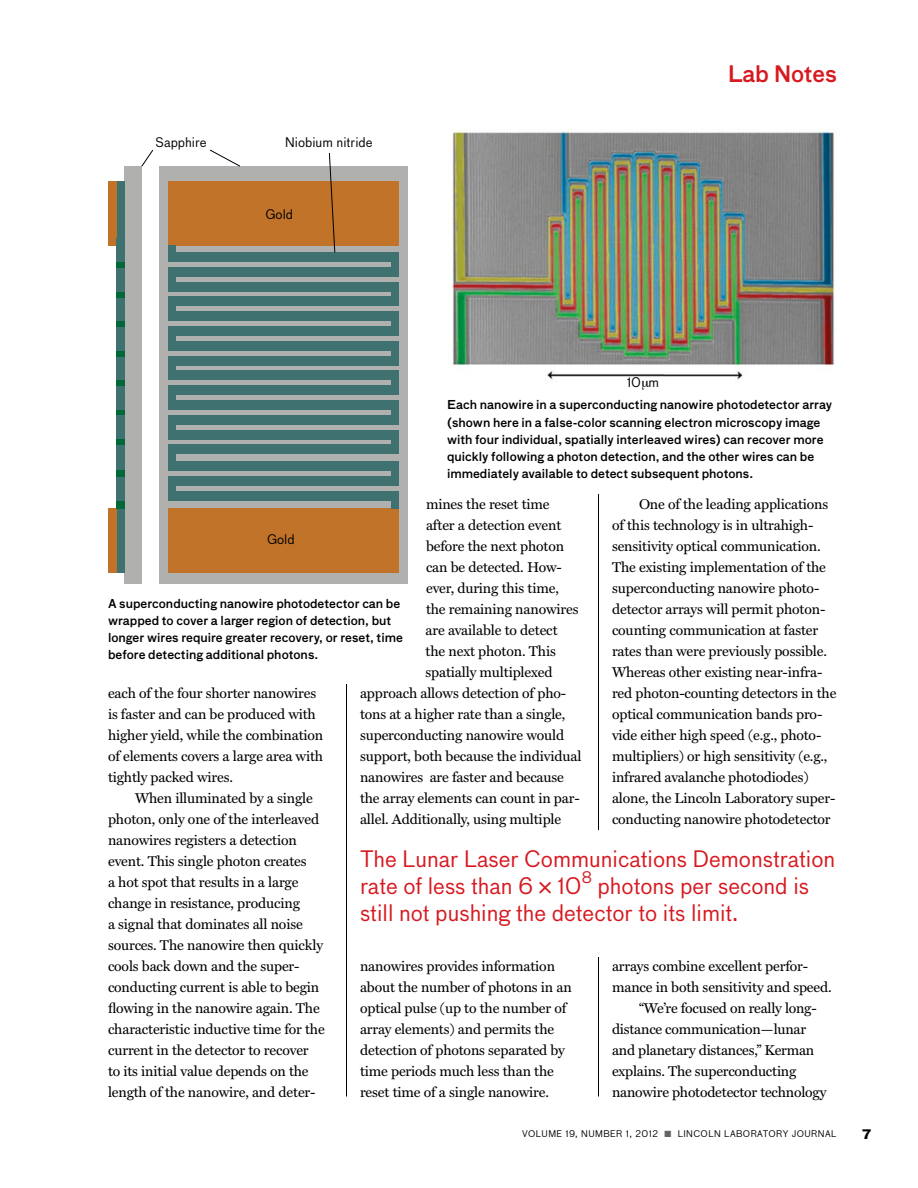
<style>
.page{position:relative;width:918px;height:1188px;background:#fff}
.page>*{position:absolute;margin:0;border:0;box-sizing:border-box;transform-origin:0 0}
.t1{font:22.2px/27px "Bau LF";color:#d71920}
.t2{font:500 22.2px "Bau LF";color:#d71920}
.t3{font:15.45px "Bau LF";color:#d71920}
.t4{font:14.25px/21px "Miller Text";letter-spacing:-.01em;color:#000}
.t5{font:12.9px "Bau LF";color:#000}
.t6{font:700 12.75px "Bau LF";color:#000}
.t7{font:500 12px/17.2px "Bau LF";color:#000}
.t8{font:9px "Bau LF";letter-spacing:.05em;color:#000}
.s1{color:#636466}
</style>
<div class="page">
<hr style="left:346px;top:141px;width:1px;height:955px;background:#000">
<hr style="left:598px;top:141px;width:1px;height:955px;background:#000">
<div style="left:585px;top:130px;width:27px;height:364px;background:#fff"></div>
<div style="left:333px;top:130px;width:27px;height:554px;background:#fff"></div>
<img style="left:452px;top:130px;width:385px;height:250px">
<div style="left:625px;top:378px;width:40px;height:15px;background:#fff"></div>
<div style="left:159px;top:166px;width:249px;height:418px;background:#b0b0ae"></div>
<div style="left:168px;top:181px;width:231px;height:64px;background:#c17429"></div>
<div style="left:168px;top:509px;width:231px;height:64px;background:#c17429"></div>
<div style="left:168px;top:252px;width:231px;height:10px;background:#3e716f"></div>
<div style="left:168px;top:267px;width:231px;height:9px;background:#3e716f"></div>
<div style="left:168px;top:282px;width:231px;height:9px;background:#3e716f"></div>
<div style="left:168px;top:297px;width:231px;height:9px;background:#3e716f"></div>
<div style="left:168px;top:312px;width:231px;height:9px;background:#3e716f"></div>
<div style="left:168px;top:326px;width:231px;height:10px;background:#3e716f"></div>
<div style="left:168px;top:341px;width:231px;height:9px;background:#3e716f"></div>
<div style="left:168px;top:356px;width:231px;height:9px;background:#3e716f"></div>
<div style="left:168px;top:371px;width:231px;height:9px;background:#3e716f"></div>
<div style="left:168px;top:386px;width:231px;height:9px;background:#3e716f"></div>
<div style="left:168px;top:400px;width:231px;height:10px;background:#3e716f"></div>
<div style="left:168px;top:415px;width:231px;height:9px;background:#3e716f"></div>
<div style="left:168px;top:430px;width:231px;height:9px;background:#3e716f"></div>
<div style="left:168px;top:445px;width:231px;height:9px;background:#3e716f"></div>
<div style="left:168px;top:476px;width:231px;height:9px;background:#3e716f"></div>
<div style="left:168px;top:492px;width:231px;height:9px;background:#3e716f"></div>
<div style="left:168px;top:245px;width:8px;height:7px;background:#3e716f"></div>
<div style="left:168px;top:276px;width:8px;height:8px;background:#3e716f"></div>
<div style="left:168px;top:304px;width:8px;height:9px;background:#3e716f"></div>
<div style="left:168px;top:334px;width:8px;height:9px;background:#3e716f"></div>
<div style="left:168px;top:363px;width:8px;height:8px;background:#3e716f"></div>
<div style="left:168px;top:394px;width:8px;height:8px;background:#3e716f"></div>
<div style="left:168px;top:423px;width:8px;height:9px;background:#3e716f"></div>
<div style="left:168px;top:453px;width:8px;height:8px;background:#3e716f"></div>
<div style="left:391px;top:496px;width:8px;height:13px;background:#3e716f"></div>
<div style="left:391px;top:469px;width:8px;height:8px;background:#3e716f"></div>
<div style="left:391px;top:437px;width:8px;height:9px;background:#3e716f"></div>
<div style="left:391px;top:408px;width:8px;height:8px;background:#3e716f"></div>
<div style="left:391px;top:379px;width:8px;height:8px;background:#3e716f"></div>
<div style="left:391px;top:350px;width:8px;height:8px;background:#3e716f"></div>
<div style="left:391px;top:320px;width:8px;height:8px;background:#3e716f"></div>
<div style="left:391px;top:289px;width:8px;height:9px;background:#3e716f"></div>
<div style="left:391px;top:260px;width:8px;height:8px;background:#3e716f"></div>
<div style="left:124px;top:166px;width:18px;height:418px;background:#b0b0ae"></div>
<div style="left:116px;top:181px;width:8px;height:64px;background:#3e716f"></div>
<div style="left:108px;top:181px;width:8px;height:64px;background:#c17429"></div>
<div style="left:168px;top:461px;width:231px;height:9px;background:#3e716f"></div>
<div style="left:168px;top:484px;width:8px;height:8px;background:#3e716f"></div>
<div style="left:116px;top:509px;width:8px;height:64px;background:#3e716f"></div>
<div style="left:108px;top:509px;width:8px;height:64px;background:#c17429"></div>
<div style="left:116px;top:501px;width:8px;height:8px;background:#006838"></div>
<div style="left:116px;top:476px;width:8px;height:25px;background:#3e716f"></div>
<div style="left:116px;top:470px;width:8px;height:6px;background:#006838"></div>
<div style="left:116px;top:445px;width:8px;height:25px;background:#3e716f"></div>
<div style="left:116px;top:439px;width:8px;height:6px;background:#006838"></div>
<div style="left:116px;top:415px;width:8px;height:24px;background:#3e716f"></div>
<div style="left:116px;top:410px;width:8px;height:5px;background:#006838"></div>
<div style="left:116px;top:386px;width:8px;height:24px;background:#3e716f"></div>
<div style="left:116px;top:380px;width:8px;height:6px;background:#006838"></div>
<div style="left:116px;top:356px;width:8px;height:24px;background:#3e716f"></div>
<div style="left:116px;top:351px;width:8px;height:5px;background:#006838"></div>
<div style="left:116px;top:327px;width:8px;height:24px;background:#3e716f"></div>
<div style="left:116px;top:321px;width:8px;height:6px;background:#006838"></div>
<div style="left:116px;top:297px;width:8px;height:24px;background:#3e716f"></div>
<div style="left:116px;top:292px;width:8px;height:5px;background:#006838"></div>
<div style="left:116px;top:268px;width:8px;height:24px;background:#3e716f"></div>
<div style="left:116px;top:262px;width:8px;height:6px;background:#006838"></div>
<div style="left:116px;top:238px;width:8px;height:24px;background:#3e716f"></div>
<svg style="left:141px;top:149px;width:13px;height:18px"></svg>
<svg style="left:210px;top:149px;width:31px;height:18px"></svg>
<svg style="left:329px;top:152px;width:7px;height:101px"></svg>
<div style="left:585px;top:830px;width:27px;height:127px;background:#fff"></div>
<p class="t5" style="left:156px;top:133px;width:53px">Sapphire</p>
<p class="t5" style="left:285px;top:133px;width:89px">Niobium nitride</p>
<p class="t5" style="left:266px;top:205px;width:29px">Gold</p>
<h1 class="t2" style="left:728px;top:58px;width:111px">Lab Notes</h1>
<p class="t5" style="left:627px;top:374px;width:34px">10 m</p>
<p class="t7" style="left:447px;top:397px;width:387px">Each nanowire in a superconducting nanowire photodetector array (shown here in a false-color scanning electron microscopy image with four individual, spatially interleaved wires) can recover more quickly following a photon detection, and the other wires can be immediately available to detect subsequent photons.</p>
<p class="t4" style="left:426px;top:493px;width:125px">mines the reset time</p>
<p class="t4" style="left:426px;top:514px;width:137px">after a detection event</p>
<p class="t4" style="left:426px;top:535px;width:140px">before the next photon</p>
<p class="t4" style="left:426px;top:556px;width:137px">can be detected. How-</p>
<p class="t4" style="left:426px;top:577px;width:134px">ever, during this time,</p>
<p class="t4" style="left:426px;top:598px;width:154px">the remaining nanowires</p>
<p class="t4" style="left:426px;top:619px;width:134px">are available to detect</p>
<p class="t4" style="left:426px;top:640px;width:132px">the next photon. This</p>
<p class="t4" style="left:426px;top:661px;width:128px">spatially multiplexed</p>
<p class="t4" style="left:360px;top:682px;width:208px">approach allows detection of pho-</p>
<p class="t4" style="left:360px;top:703px;width:207px">tons at a higher rate than a single,</p>
<p class="t4" style="left:360px;top:724px;width:206px">superconducting nanowire would</p>
<p class="t4" style="left:360px;top:745px;width:223px">support, both because the individual</p>
<p class="t4" style="left:360px;top:766px;width:206px">nanowires are faster and because</p>
<p class="t4" style="left:360px;top:787px;width:221px">the array elements can count in par-</p>
<p class="t4" style="left:360px;top:808px;width:203px">allel. Additionally, using multiple</p>
<p class="t4" style="left:612px;top:493px;width:226px;text-indent:27px">One of the leading applications of this technology is in ultrahigh&shy;sensitivity optical communication.<br>The existing implementation of the superconducting nanowire photo&shy;detector arrays will permit photon&shy;counting communication at faster rates than were previously possible.<br>Whereas other existing near-infra&shy;red photon-counting detectors in the optical communication bands pro&shy;vide either high speed (e.g., photo&shy;multipliers) or high sensitivity (e.g., infrared avalanche photodiodes) alone, the Lincoln Laboratory super&shy;conducting nanowire photodetector</p>
<p class="t5" style="left:267px;top:530px;width:29px">Gold</p>
<p class="t7" style="left:108px;top:595px;width:296px">A superconducting nanowire photodetector can be wrapped to cover a larger region of detection, but longer wires require greater recovery, or reset, time before detecting additional photons.</p>
<p class="t4" style="left:108px;top:682px;width:217px">each of the four shorter nanowires is faster and can be produced with higher yield, while the combination of elements covers a large area with tightly packed wires.</p>
<p class="t4" style="left:108px;top:787px;width:218px;text-indent:27px">When illuminated by a single photon, only one of the interleaved nanowires registers a detection event. This single photon creates<br>a hot spot that results in a large change in resistance, producing<br>a signal that dominates all noise sources. The nanowire then quickly cools back down and the super&shy;conducting current is able to begin flowing in the nanowire again. The characteristic inductive time for the current in the detector to recover<br>to its initial value depends on the length of the nanowire, and deter-</p>
<h1 class="t1" style="left:360px;top:845px;width:477px">The Lunar Laser Communications Demonstration rate of less than 6 10</h1>
<p class="t3" style="left:582px;top:867px;width:12px">8</p>
<h1 class="t1" style="left:360px;top:872px;width:451px;text-indent:238px">photons per second is still not pushing the detector to its limit.</h1>
<p class="t4" style="left:360px;top:955px;width:213px">nanowires provides information about the number of photons in an optical pulse (up to the number of array elements) and permits the detection of photons separated by time periods much less than the reset time of a single nanowire.</p>
<p class="t4" style="left:612px;top:955px;width:198px">arrays combine excellent perfor-</p>
<p class="t4" style="left:612px;top:976px;width:221px">mance in both sensitivity and speed.</p>
<p class="t4" style="left:639px;top:997px;width:179px">“We’re focused on really long-</p>
<p class="t4" style="left:612px;top:1018px;width:196px">distance communication—lunar</p>
<p class="t4" style="left:612px;top:1039px;width:204px">and planetary distances,” Kerman</p>
<p class="t4" style="left:612px;top:1060px;width:186px">explains. The superconducting</p>
<p class="t4" style="left:612px;top:1081px;width:216px">nanowire photodetector technology</p>
<p class="t8" style="left:522px;top:1128px;width:316px">VOLUME 19, NUMBER 1, 2012 <span class="s1">■</span> LINCOLN LABORATORY JOURNAL</p>
<p class="t6" style="left:862px;top:1125px;width:11px">7</p>
</div>
